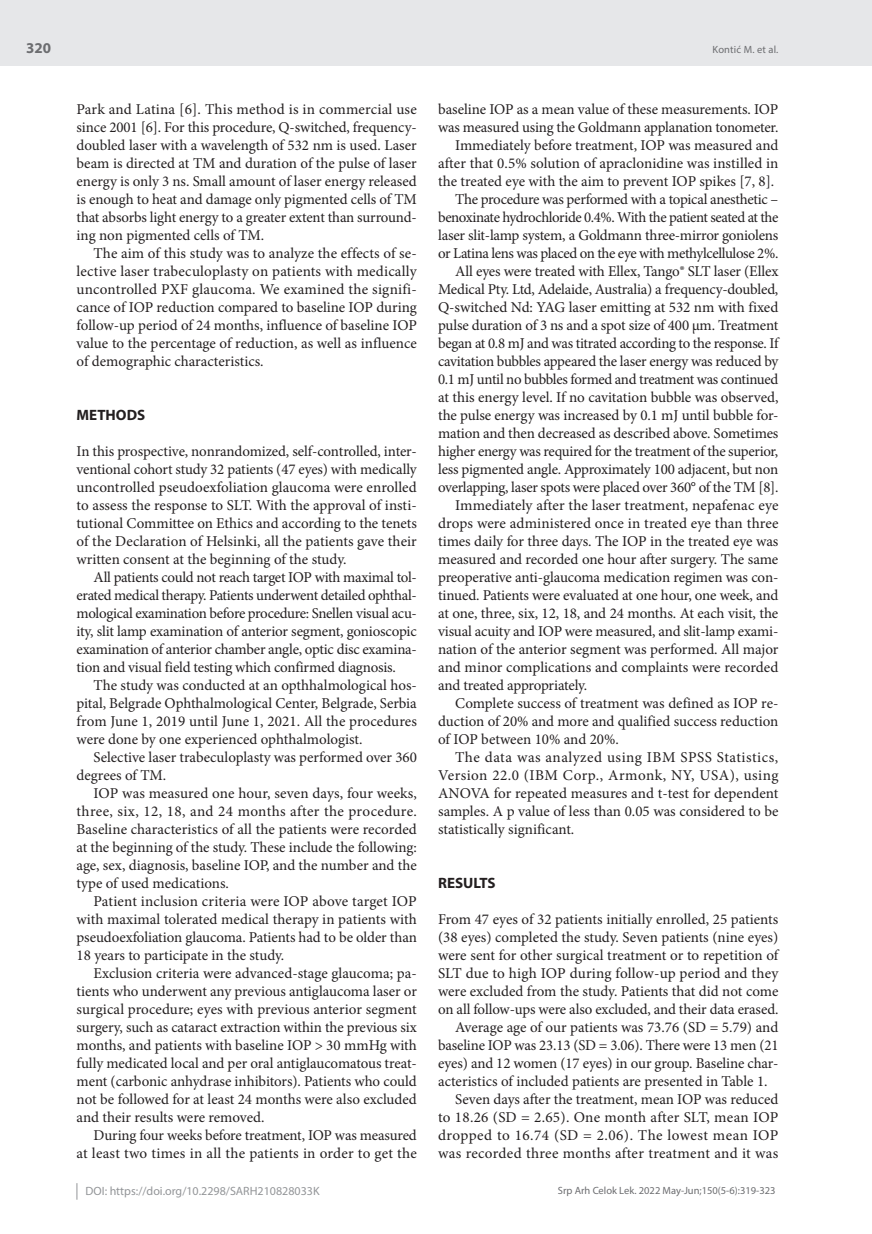
<style>
.page{position:relative;width:872px;height:1234px;background:#fff}
.page>*{position:absolute;margin:0;border:0;box-sizing:border-box;transform-origin:0 0}
.t1{font:15px/18px "Minion Pro";letter-spacing:-.005em;color:#231f20;text-align:justify}
.t2{font:15px "Minion Pro";letter-spacing:-.025em;color:#231f20}
.t3{font:15px "Minion Pro";letter-spacing:-.03em;color:#231f20}
.t4{font:15px "Minion Pro";letter-spacing:.02em;color:#231f20}
.t5{font:15px "Minion Pro";letter-spacing:.035em;color:#231f20}
.t6{font:15px "Minion Pro";letter-spacing:.03em;color:#231f20}
.t7{font:15px "Minion Pro";letter-spacing:.015em;color:#231f20}
.t8{font:15px "Minion Pro";letter-spacing:.025em;color:#231f20}
.t9{font:700 15px "Myriad Pro";color:#231f20}
.t10{font:700 15px "Myriad Pro";color:#6c6d70}
.t11{font:12px "Myriad Pro";color:#939598}
.t12{font:10.5px "Myriad Pro";color:#6c6d70}
</style>
<div class="page">
<div style="left:0;top:0;width:872px;height:66px;background:#e6e7e9"></div>
<svg style="left:77px;top:1183px;width:1px;height:16px"></svg>
<p class="t10" style="left:26px;top:38px;width:26px">320</p>
<p class="t1" style="left:77px;top:100px;width:342px">Park and Latina [6]. This method is in commercial use since 2001 [6]. For this procedure, Q-switched, frequency&shy;doubled laser with a wavelength of 532 nm is used. Laser beam is directed at TM and duration of the pulse of laser energy is only 3 ns. Small amount of laser energy released is enough to heat and damage only pigmented cells of TM that absorbs light energy to a greater extent than surround&shy;ing non pigmented cells of TM.</p>
<p class="t1" style="left:77px;top:244px;width:342px;text-indent:17px">The aim of this study was to analyze the effects of se&shy;lective laser trabeculoplasty on patients with medically uncontrolled PXF glaucoma. We examined the signifi&shy;cance of IOP reduction compared to baseline IOP during follow-up period of 24 months, influence of baseline IOP value to the percentage of reduction, as well as influence of demographic characteristics.</p>
<p class="t9" style="left:77px;top:405px;width:70px">METHODS</p>
<p class="t1" style="left:77px;top:442px;width:342px">In this prospective, nonrandomized, self-controlled, inter&shy;ventional cohort study 32 patients (47 eyes) with medically uncontrolled pseudoexfoliation glaucoma were enrolled to assess the response to SLT. With the approval of insti&shy;tutional Committee on Ethics and according to the tenets of the Declaration of Helsinki, all the patients gave their written consent at the beginning of the study.</p>
<p class="t1" style="left:77px;top:568px;width:342px;text-indent:17px">All patients could not reach target IOP with maximal tol&shy;erated medical therapy. Patients underwent detailed ophthal&shy;mological examination before procedure: Snellen visual acu&shy;ity, slit lamp examination of anterior segment, gonioscopic examination of anterior chamber angle, optic disc examina&shy;tion and visual field testing which confirmed diagnosis.</p>
<p class="t1" style="left:77px;top:676px;width:342px;text-indent:17px">The study was conducted at an opthhalmological hos&shy;pital, Belgrade Ophthalmological Center, Belgrade, Serbia from June 1, 2019 until June 1, 2021. All the procedures were done by one experienced ophthalmologist.</p>
<p class="t1" style="left:77px;top:748px;width:342px;text-indent:17px">Selective laser trabeculoplasty was performed over 360 degrees of TM.</p>
<p class="t1" style="left:77px;top:784px;width:342px;text-indent:17px">IOP was measured one hour, seven days, four weeks, three, six, 12, 18, and 24 months after the procedure.<br>Baseline characteristics of all the patients were recorded at the beginning of the study. These include the following: age, sex, diagnosis, baseline IOP, and the number and the type of used medications.</p>
<p class="t1" style="left:77px;top:892px;width:342px;text-indent:17px">Patient inclusion criteria were IOP above target IOP with maximal tolerated medical therapy in patients with pseudoexfoliation glaucoma. Patients had to be older than 18 years to participate in the study.</p>
<p class="t1" style="left:77px;top:964px;width:342px;text-indent:17px">Exclusion criteria were advanced-stage glaucoma; pa&shy;tients who underwent any previous antiglaucoma laser or surgical procedure; eyes with previous anterior segment surgery, such as cataract extraction within the previous six months, and patients with baseline IOP &gt; 30 mmHg with fully medicated local and per oral antiglaucomatous treat&shy;ment (carbonic anhydrase inhibitors). Patients who could not be followed for at least 24 months were also excluded and their results were removed.</p>
<p class="t1" style="left:77px;top:1126px;width:342px;text-align:right">During four weeks before treatment, IOP was measured<br>at least two times in all the patients in order to get the</p>
<p class="t12" style="left:712px;top:43px;width:67px">Kontić M. et al.</p>
<p class="t1" style="left:438px;top:100px;width:342px">baseline IOP as a mean value of these measurements. IOP</p>
<p class="t1" style="left:438px;top:118px;width:342px">was measured using the Goldmann applanation tonometer.</p>
<p class="t1" style="left:455px;top:136px;width:325px">Immediately before treatment, IOP was measured and</p>
<p class="t1" style="left:438px;top:154px;width:342px">after that 0.5% solution of apraclonidine was instilled in</p>
<p class="t1" style="left:438px;top:172px;width:338px">the treated eye with the aim to prevent IOP spikes [7, 8].</p>
<p class="t1" style="left:455px;top:190px;width:325px">The procedure was performed with a topical anesthetic –</p>
<p class="t3" style="left:438px;top:207px;width:342px">benoxinate hydrochloride 0.4%. With the patient seated at the</p>
<p class="t1" style="left:438px;top:226px;width:342px">laser slit-lamp system, a Goldmann three-mirror goniolens</p>
<p class="t2" style="left:438px;top:243px;width:342px">or Latina lens was placed on the eye with methylcellulose 2%.</p>
<p class="t1" style="left:455px;top:262px;width:325px">All eyes were treated with Ellex, Tango® SLT laser (Ellex</p>
<p class="t1" style="left:438px;top:280px;width:342px">Medical Pty. Ltd, Adelaide, Australia) a frequency-doubled,</p>
<p class="t1" style="left:438px;top:298px;width:342px">Q-switched Nd: YAG laser emitting at 532 nm with fixed</p>
<p class="t1" style="left:438px;top:316px;width:342px">pulse duration of 3 ns and a spot size of 400 μm. Treatment</p>
<p class="t1" style="left:438px;top:334px;width:342px">began at 0.8 mJ and was titrated according to the response. If</p>
<p class="t1" style="left:438px;top:352px;width:342px">cavitation bubbles appeared the laser energy was reduced by</p>
<p class="t2" style="left:438px;top:369px;width:342px">0.1 mJ until no bubbles formed and treatment was continued</p>
<p class="t1" style="left:438px;top:388px;width:342px">at this energy level. If no cavitation bubble was observed,</p>
<p class="t1" style="left:438px;top:406px;width:342px">the pulse energy was increased by 0.1 mJ until bubble for-</p>
<p class="t1" style="left:438px;top:424px;width:342px">mation and then decreased as described above. Sometimes</p>
<p class="t1" style="left:438px;top:442px;width:342px">higher energy was required for the treatment of the superior,</p>
<p class="t1" style="left:438px;top:460px;width:342px">less pigmented angle. Approximately 100 adjacent, but non</p>
<p class="t1" style="left:438px;top:478px;width:342px">overlapping, laser spots were placed over 360° of the TM [8].</p>
<p class="t1" style="left:455px;top:496px;width:325px">Immediately after the laser treatment, nepafenac eye</p>
<p class="t1" style="left:438px;top:514px;width:342px">drops were administered once in treated eye than three</p>
<p class="t1" style="left:438px;top:532px;width:342px">times daily for three days. The IOP in the treated eye was</p>
<p class="t1" style="left:438px;top:550px;width:342px">measured and recorded one hour after surgery. The same</p>
<p class="t1" style="left:438px;top:568px;width:342px">preoperative anti-glaucoma medication regimen was con-</p>
<p class="t1" style="left:438px;top:586px;width:342px">tinued. Patients were evaluated at one hour, one week, and</p>
<p class="t1" style="left:438px;top:604px;width:342px">at one, three, six, 12, 18, and 24 months. At each visit, the</p>
<p class="t1" style="left:438px;top:622px;width:342px">visual acuity and IOP were measured, and slit-lamp exami-</p>
<p class="t1" style="left:438px;top:640px;width:342px">nation of the anterior segment was performed. All major</p>
<p class="t1" style="left:438px;top:658px;width:342px">and minor complications and complaints were recorded</p>
<p class="t1" style="left:438px;top:676px;width:151px">and treated appropriately.</p>
<p class="t1" style="left:455px;top:694px;width:325px">Complete success of treatment was defined as IOP re-</p>
<p class="t1" style="left:438px;top:712px;width:342px">duction of 20% and more and qualified success reduction</p>
<p class="t1" style="left:438px;top:730px;width:182px">of IOP between 10% and 20%.</p>
<p class="t5" style="left:455px;top:747px;width:325px">The data was analyzed using IBM SPSS Statistics,</p>
<p class="t6" style="left:438px;top:765px;width:342px">Version 22.0 (IBM Corp., Armonk, NY, USA), using</p>
<p class="t1" style="left:438px;top:784px;width:342px">ANOVA for repeated measures and t-test for dependent</p>
<p class="t1" style="left:438px;top:802px;width:342px">samples. A p value of less than 0.05 was considered to be</p>
<p class="t1" style="left:438px;top:820px;width:138px">statistically significant.</p>
<p class="t9" style="left:438px;top:873px;width:59px">RESULTS</p>
<p class="t1" style="left:438px;top:910px;width:342px">From 47 eyes of 32 patients initially enrolled, 25 patients</p>
<p class="t1" style="left:438px;top:928px;width:342px">(38 eyes) completed the study. Seven patients (nine eyes)</p>
<p class="t1" style="left:438px;top:946px;width:342px">were sent for other surgical treatment or to repetition of</p>
<p class="t1" style="left:438px;top:964px;width:342px">SLT due to high IOP during follow-up period and they</p>
<p class="t1" style="left:438px;top:982px;width:342px">were excluded from the study. Patients that did not come</p>
<p class="t1" style="left:438px;top:1000px;width:342px">on all follow-ups were also excluded, and their data erased.</p>
<p class="t1" style="left:455px;top:1018px;width:325px">Average age of our patients was 73.76 (SD = 5.79) and</p>
<p class="t1" style="left:438px;top:1036px;width:342px">baseline IOP was 23.13 (SD = 3.06). There were 13 men (21</p>
<p class="t1" style="left:438px;top:1054px;width:342px">eyes) and 12 women (17 eyes) in our group. Baseline char-</p>
<p class="t1" style="left:438px;top:1072px;width:331px">acteristics of included patients are presented in Table 1.</p>
<p class="t1" style="left:455px;top:1090px;width:325px">Seven days after the treatment, mean IOP was reduced</p>
<p class="t7" style="left:438px;top:1107px;width:342px">to 18.26 (SD = 2.65). One month after SLT, mean IOP</p>
<p class="t8" style="left:438px;top:1125px;width:342px">dropped to 16.74 (SD = 2.06). The lowest mean IOP</p>
<p class="t4" style="left:438px;top:1143px;width:342px">was recorded three months after treatment and it was</p>
<p class="t11" style="left:86px;top:1183px;width:235px">DOI: https://doi.org/10.2298/SARH210828033K</p>
<p class="t12" style="left:558px;top:1184px;width:219px">Srp Arh Celok Lek. 2022 May-Jun;150(5-6):319-323</p>
</div>
